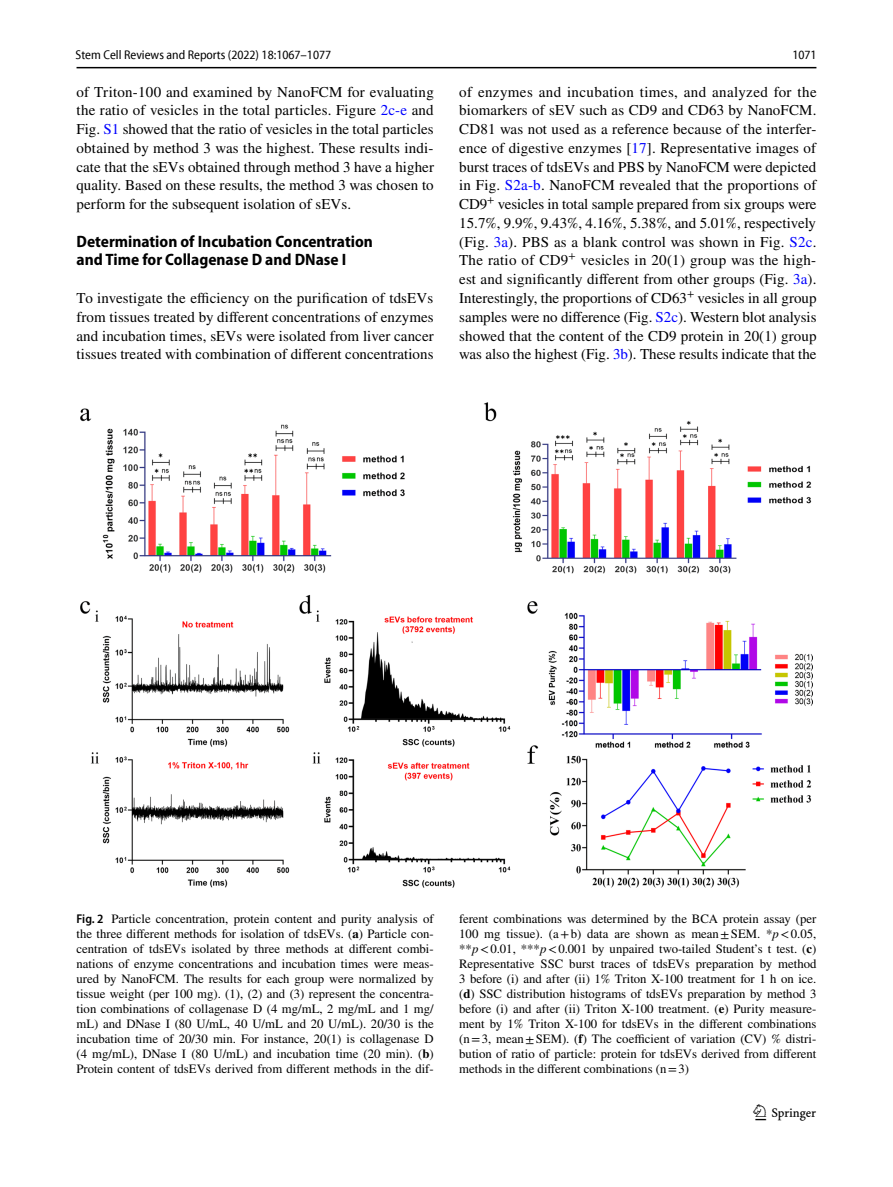
<style>
.page{position:relative;width:893px;height:1187px;background:#fff}
.page>*{position:absolute;margin:0;border:0;box-sizing:border-box;transform-origin:0 0}
.t1{font:22.5px "Springnew Regular 3";color:#000}
.t2{font:700 semi-condensed 16.5px/18.8px "Myriad Pro";color:#000}
.t3{font:15px/18.8px "STIX";letter-spacing:.005em;color:#000;text-align:justify}
.t4{font:12.75px/15px "STIX";color:#000;text-align:justify}
.t5{font:semi-condensed 12.75px "Myriad Pro Unic";color:#000}
.s1{color:#00f}
.s2{font-family:"Myriad Pro";font-weight:600;font-stretch:semi-condensed}
.s3{font-weight:700}
.s4{font-style:italic}
</style>
<div class="page">
<hr style="left:77px;top:67px;width:739px;height:1px;background:#000">
<img style="left:81px;top:402px;width:731px;height:485px">
<p class="t5" style="left:76px;top:50px;width:257px">Stem Cell Reviews and Reports (2022) 18:1067–1077</p>
<p class="t5" style="left:792px;top:50px;width:26px">1071</p>
<p class="t3" style="left:77px;top:83px;width:359px">of Triton-100 and examined by NanoFCM for evaluating the ratio of vesicles in the total particles. Figure <span class="s1">2c-e</span> and Fig. <span class="s1">S1</span> showed that the ratio of vesicles in the total particles obtained by method 3 was the highest. These results indi&shy;cate that the sEVs obtained through method 3 have a higher quality. Based on these results, the method 3 was chosen to perform for the subsequent isolation of sEVs.</p>
<p class="t2" style="left:77px;top:232px;width:298px">Determination of Incubation Concentration and Time for Collagenase D and DNase I</p>
<p class="t3" style="left:77px;top:289px;width:359px">To investigate the efficiency on the purification of tdsEVs from tissues treated by different concentrations of enzymes and incubation times, sEVs were isolated from liver cancer tissues treated with combination of different concentrations</p>
<p class="t3" style="left:459px;top:83px;width:359px">of enzymes and incubation times, and analyzed for the biomarkers of sEV such as CD9 and CD63 by NanoFCM.<br>CD81 was not used as a reference because of the interfer&shy;ence of digestive enzymes [<span class="s1">17</span>]. Representative images of burst traces of tdsEVs and PBS by NanoFCM were depicted in Fig. <span class="s1">S2a-b</span>. NanoFCM revealed that the proportions of CD9<sup>+</sup> vesicles in total sample prepared from six groups were 15.7%, 9.9%, 9.43%, 4.16%, 5.38%, and 5.01%, respectively (Fig. <span class="s1">3a</span>). PBS as a blank control was shown in Fig. <span class="s1">S2c</span>.<br>The ratio of CD9<sup>+</sup> vesicles in 20(1) group was the high&shy;est and significantly different from other groups (Fig. <span class="s1">3a</span>).<br>Interestingly, the proportions of CD63<sup>+</sup> vesicles in all group samples were no difference (Fig. <span class="s1">S2c</span>). Western blot analysis showed that the content of the CD9 protein in 20(1) group was also the highest (Fig. <span class="s1">3b</span>). These results indicate that the</p>
<p class="t4" style="left:77px;top:911px;width:359px"><span class="s2">Fig. 2</span> Particle concentration, protein content and purity analysis of the three different methods for isolation of tdsEVs. (<span class="s3">a</span>) Particle con&shy;centration of tdsEVs isolated by three methods at different combi&shy;nations of enzyme concentrations and incubation times were meas&shy;ured by NanoFCM. The results for each group were normalized by tissue weight (per 100 mg). (1), (2) and (3) represent the concentra&shy;tion combinations of collagenase D (4 mg/mL, 2 mg/mL and 1 mg/ mL) and DNase I (80 U/mL, 40 U/mL and 20 U/mL). 20/30 is the incubation time of 20/30 min. For instance, 20(1) is collagenase D (4 mg/mL), DNase I (80 U/mL) and incubation time (20 min). (<span class="s3">b</span>)<br>Protein content of tdsEVs derived from different methods in the dif-</p>
<p class="t4" style="left:459px;top:911px;width:359px">ferent combinations was determined by the BCA protein assay (per 100 mg tissue). (a+b) data are shown as mean±SEM. *<span class="s4">p</span>&lt;0.05, **<span class="s4">p</span>&lt;0.01, ***<span class="s4">p</span>&lt;0.001 by unpaired two-tailed Student’s t test. (<span class="s3">c</span>)<br>Representative SSC burst traces of tdsEVs preparation by method 3 before (i) and after (ii) 1% Triton X-100 treatment for 1 h on ice. (<span class="s3">d</span>) SSC distribution histograms of tdsEVs preparation by method 3 before (i) and after (ii) Triton X-100 treatment. (<span class="s3">e</span>) Purity measure&shy;ment by 1% Triton X-100 for tdsEVs in the different combinations (n=3, mean±SEM). (<span class="s3">f</span>) The coefficient of variation (CV) % distri&shy;bution of ratio of particle: protein for tdsEVs derived from different methods in the different combinations (n=3)</p>
<h1 class="t1" style="left:755px;top:1104px;width:62px">1 3</h1>
</div>
